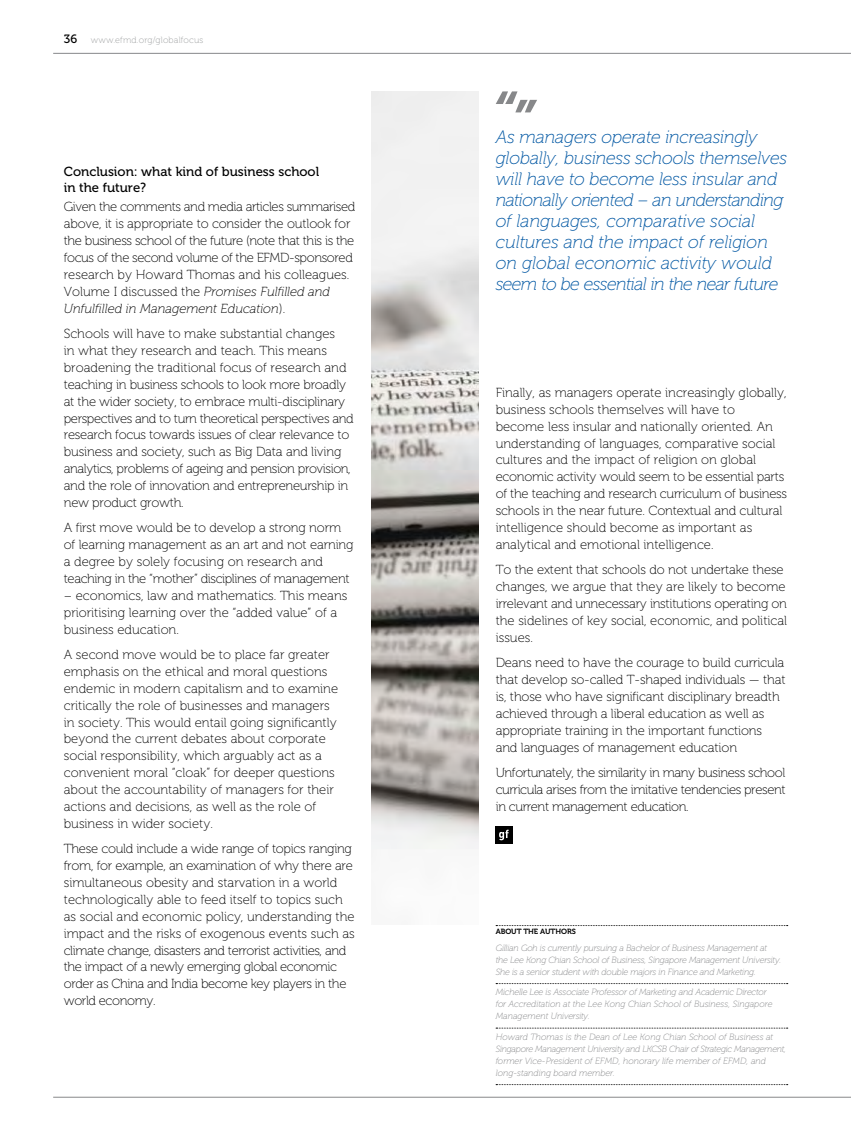
<style>
.page{position:relative;width:851px;height:1127px;background:#fff}
.page>*{position:absolute;margin:0;border:0;box-sizing:border-box;transform-origin:0 0}
.t1{font:italic 18px/21px "Museo 100";letter-spacing:-.01em;color:#0057a3}
.t2{font:13.2px/17px "Museo 100";letter-spacing:-.01em;color:#000}
.t3{font:13.2px/17px "Museo 100";letter-spacing:-.03em;color:#000}
.t4{font:13.2px/17px "Museo 500";color:#000}
.t5{font:italic 9px/12px "Museo 100";letter-spacing:-.02em;color:#87888a}
.t6{font:italic 9px/12px "Museo 100";color:#87888a}
.t7{font:9px "Museo 100";letter-spacing:.02em;color:#9c9e9f}
.t8{font:7.5px "Museo 700";letter-spacing:-.01em;color:#000}
.s1{font-family:"Museo 500";font-size:12px;color:#000}
.s2{font-style:italic}
</style>
<div class="page">
<hr style="left:53px;top:53px;width:797px;height:1px;background:#87888a">
<hr style="left:53px;top:1097px;width:797px;height:1px;background:#87888a">
<svg style="left:496px;top:925px;width:291px;height:1px"></svg>
<svg style="left:496px;top:983px;width:291px;height:1px"></svg>
<svg style="left:496px;top:1028px;width:291px;height:1px"></svg>
<svg style="left:496px;top:1084px;width:291px;height:1px"></svg>
<div style="left:495px;top:827px;width:17px;height:17px;background:#000"></div>
<svg style="left:499px;top:830px;width:9px;height:10px"></svg>
<svg style="left:496px;top:91px;width:41px;height:21px"></svg>
<img style="left:372px;top:91px;width:106px;height:759px">
<p class="t7" style="left:64px;top:35px;width:141px"><span class="s1">36</span> www.efmd.org/globalfocus</p>
<p class="t4" style="left:64px;top:163px;width:257px">Conclusion: what kind of business school in the future?</p>
<p class="t3" style="left:64px;top:199px;width:293px">Given the comments and media articles summarised above, it is appropriate to consider the outlook for the business school of the future (note that this is the focus of the second volume of the EFMD-sponsored research by Howard Thomas and his colleagues.<br>Volume I discussed the <span class="s2">Promises Fulfilled and Unfulfilled in Management Education</span>).</p>
<p class="t2" style="left:64px;top:325px;width:291px">Schools will have to make substantial changes<br>in what they research and teach. This means broadening the traditional focus of research and teaching in business schools to look more broadly at the wider society, to embrace multi-disciplinary perspectives and to turn theoretical perspectives and research focus towards issues of clear relevance to business and society, such as Big Data and living analytics, problems of ageing and pension provision, and the role of innovation and entrepreneurship in new product growth.</p>
<p class="t2" style="left:64px;top:520px;width:291px">A first move would be to develop a strong norm of learning management as an art and not earning a degree by solely focusing on research and teaching in the “mother” disciplines of management</p>
<p class="t2" style="left:64px;top:587px;width:285px">– economics, law and mathematics. This means prioritising learning over the “added value” of a business education.</p>
<p class="t2" style="left:64px;top:646px;width:276px">A second move would be to place far greater emphasis on the ethical and moral questions endemic in modern capitalism and to examine critically the role of businesses and managers in society. This would entail going significantly beyond the current debates about corporate social responsibility, which arguably act as a convenient moral “cloak” for deeper questions about the accountability of managers for their actions and decisions, as well as the role of business in wider society.</p>
<p class="t2" style="left:64px;top:840px;width:292px">These could include a wide range of topics ranging from, for example, an examination of why there are simultaneous obesity and starvation in a world technologically able to feed itself to topics such as social and economic policy, understanding the impact and the risks of exogenous events such as climate change, disasters and terrorist activities, and the impact of a newly emerging global economic order as China and India become key players in the world economy.</p>
<p class="t1" style="left:495px;top:126px;width:293px">As managers operate increasingly globally, business schools themselves will have to become less insular and nationally oriented – an understanding of languages, comparative social cultures and the impact of religion on global economic activity would seem to be essential in the near future</p>
<p class="t2" style="left:495px;top:384px;width:293px">Finally, as managers operate increasingly globally, business schools themselves will have to<br>become less insular and nationally oriented. An understanding of languages, comparative social cultures and the impact of religion on global economic activity would seem to be essential parts of the teaching and research curriculum of business schools in the near future. Contextual and cultural intelligence should become as important as analytical and emotional intelligence.</p>
<p class="t2" style="left:495px;top:561px;width:293px">To the extent that schools do not undertake these changes, we argue that they are likely to become irrelevant and unnecessary institutions operating on the sidelines of key social, economic, and political issues.</p>
<p class="t2" style="left:495px;top:654px;width:291px">Deans need to have the courage to build curricula that develop so-called T-shaped individuals — that is, those who have significant disciplinary breadth achieved through a liberal education as well as appropriate training in the important functions and languages of management education</p>
<p class="t2" style="left:495px;top:764px;width:291px;text-align:justify">Unfortunately, the similarity in many business school curricula arises from the imitative tendencies present in current management education.</p>
<p class="t8" style="left:495px;top:928px;width:82px">ABOUT THE AUTHORS</p>
<p class="t5" style="left:495px;top:942px;width:287px">Gillian Goh is currently pursuing a Bachelor of Business Management at the Lee Kong Chian School of Business, Singapore Management University.<br>She is a senior student with double majors in Finance and Marketing.</p>
<p class="t5" style="left:495px;top:986px;width:278px">Michelle Lee is Associate Professor of Marketing and Academic Director for Accreditation at the Lee Kong Chian School of Business, Singapore<br>Management University.</p>
<p class="t6" style="left:495px;top:1031px;width:292px">Howard Thomas is the Dean of Lee Kong Chian School of Business at Singapore Management University and LKCSB Chair of Strategic Management, former Vice-President of EFMD, honorary life member of EFMD, and long-standing board member.</p>
</div>
